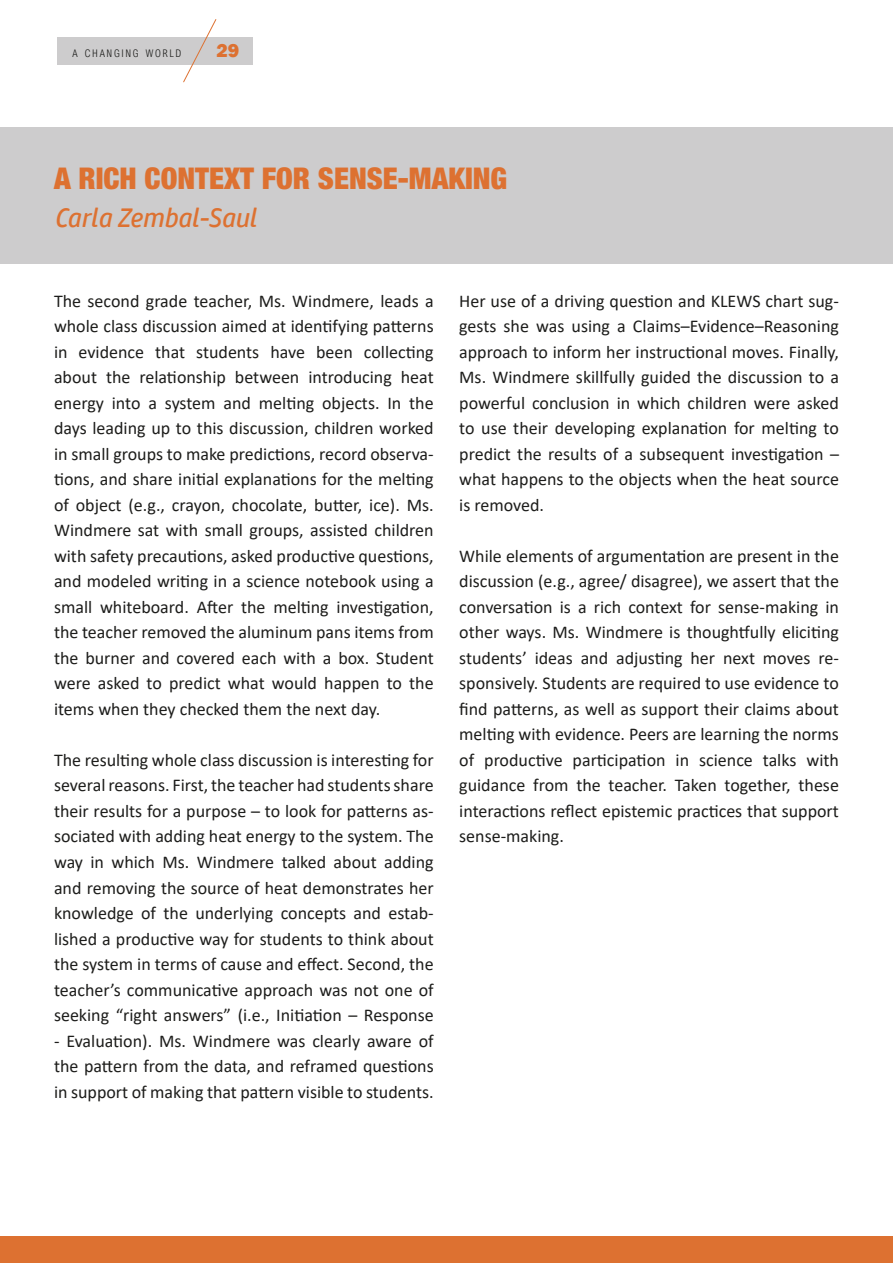
<style>
.page{position:relative;width:893px;height:1263px;background:#fff}
.page>*{position:absolute;margin:0;border:0;box-sizing:border-box;transform-origin:0 0}
.grote_kop{font:900 condensed 30px "Helvetica Neue LT Std";color:#dd7131}
.kop_italic{font:italic 27px "HP Simplified";color:#dd7131}
.t1{font:800 19.5px "Franklin Gothic";color:#dd7131}
.Platte_tekst{font:18px/25.5px "Calibri";color:#1d1d1b;text-align:justify}
.t2{font:300 10.5px "Arial Nova Cond";letter-spacing:.155em;color:#1d1d1b}
</style>
<div class="page">
<div style="left:57px;top:37px;width:196px;height:27px;background:#cdcccd"></div>
<svg style="left:183px;top:19px;width:34px;height:64px"></svg>
<div style="left:0;top:1236px;width:893px;height:27px;background:#dd7131"></div>
<div style="left:0;top:128px;width:893px;height:136px;background:#cdcccd"></div>
<p class="t2" style="left:72px;top:47px;width:110px">A CHANGING WORLD</p>
<p class="t1" style="left:216px;top:38px;width:24px">29</p>
<p class="grote_kop" style="left:54px;top:160px;width:455px">A RICH CONTEXT FOR SENSE-MAKING</p>
<p class="kop_italic" style="left:54px;top:200px;width:204px">Carla Zembal-Saul</p>
<p class="Platte_tekst" style="left:54px;top:288px;width:381px">The second grade teacher, Ms. Windmere, leads a whole class discussion aimed at identifying patterns in evidence that students have been collecting about the relationship between introducing heat energy into a system and melting objects. In the days leading up to this discussion, children worked in small groups to make predictions, record observa&shy;tions, and share initial explanations for the melting of object (e.g., crayon, chocolate, butter, ice). Ms.<br>Windmere sat with small groups, assisted children with safety precautions, asked productive questions, and modeled writing in a science notebook using a small whiteboard. After the melting investigation, the teacher removed the aluminum pans items from the burner and covered each with a box. Student were asked to predict what would happen to the items when they checked them the next day.</p>
<p class="Platte_tekst" style="left:54px;top:747px;width:381px">The resulting whole class discussion is interesting for several reasons. First, the teacher had students share their results for a purpose – to look for patterns as&shy;sociated with adding heat energy to the system. The way in which Ms. Windmere talked about adding and removing the source of heat demonstrates her knowledge of the underlying concepts and estab&shy;lished a productive way for students to think about the system in terms of cause and effect. Second, the teacher’s communicative approach was not one of seeking “right answers” (i.e., Initiation – Response</p>
<p class="Platte_tekst" style="left:54px;top:1027px;width:381px">- Evaluation). Ms. Windmere was clearly aware of the pattern from the data, and reframed questions in support of making that pattern visible to students.</p>
<p class="Platte_tekst" style="left:459px;top:288px;width:381px">Her use of a driving question and KLEWS chart sug&shy;gests she was using a Claims–Evidence–Reasoning approach to inform her instructional moves. Finally, Ms. Windmere skillfully guided the discussion to a powerful conclusion in which children were asked to use their developing explanation for melting to predict the results of a subsequent investigation – what happens to the objects when the heat source is removed.</p>
<p class="Platte_tekst" style="left:459px;top:543px;width:381px">While elements of argumentation are present in the discussion (e.g., agree/ disagree), we assert that the conversation is a rich context for sense-making in other ways. Ms. Windmere is thoughtfully eliciting students’ ideas and adjusting her next moves re&shy;sponsively. Students are required to use evidence to find patterns, as well as support their claims about melting with evidence. Peers are learning the norms of productive participation in science talks with guidance from the teacher. Taken together, these interactions reflect epistemic practices that support sense-making.</p>
</div>
